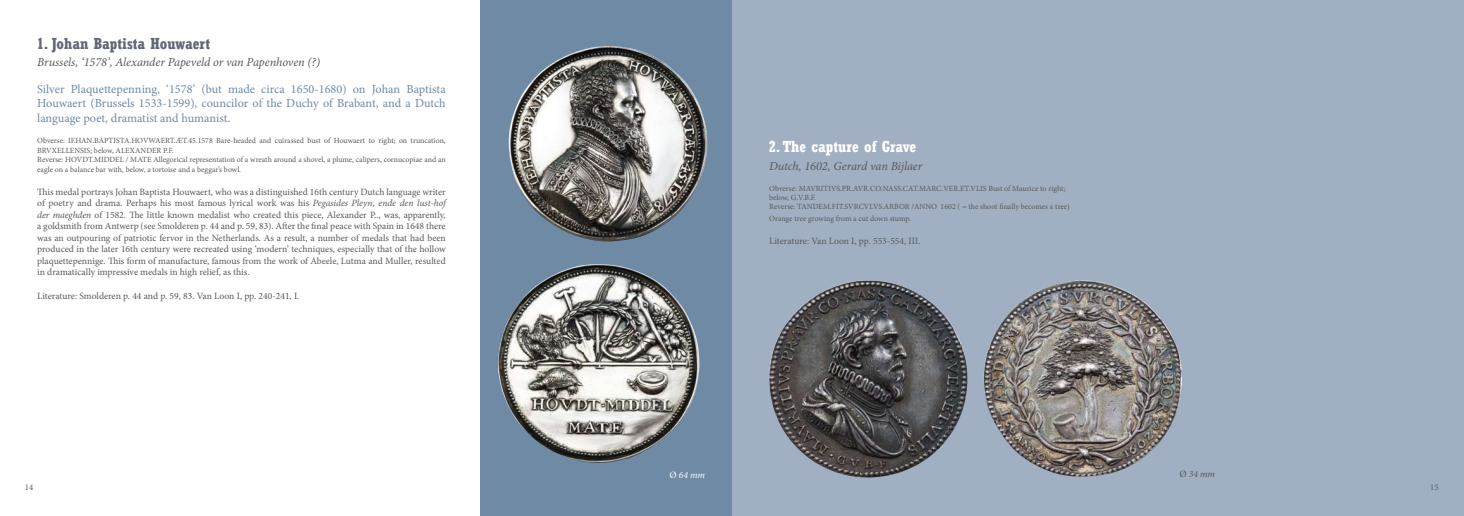
<style>
.page{position:relative;width:1464px;height:516px;background:#fff}
.page>*{position:absolute;margin:0;border:0;box-sizing:border-box;transform-origin:0 0}
.t1{font:700 condensed 15.75px "Rockwell";color:#616876}
.t2{font:700 condensed 15.75px "Rockwell";color:#fff}
.t3{font:12.25px/14.7px "Minion Pro";letter-spacing:-.005em;color:#6e8aa5;text-align:justify}
.t4{font:italic 12.25px "Minion Pro";letter-spacing:-.005em;color:#58595b}
.t5{font:9.62px/11.5px "Minion Pro";color:#58595b;text-align:justify}
.t6{font:italic 9.62px "Minion Pro";color:#58595b}
.t7{font:italic 9.62px "Minion Pro";color:#fff}
.t8{font:8.75px "Minion Pro";color:#58595b}
.t9{font:7.88px/9.5px "Minion Pro";color:#58595b}
.s1{font-style:italic}
.s2{font-style:normal}
</style>
<div class="page">
<div style="left:732px;top:0;width:731px;height:516px;background:#a1afc2"></div>
<div style="left:480px;top:0;width:252px;height:516px;background:#6e8aa5"></div>
<img style="left:508px;top:46px;width:199px;height:196px">
<img style="left:498px;top:264px;width:201px;height:199px">
<img style="left:769px;top:280px;width:198px;height:198px">
<img style="left:983px;top:280px;width:199px;height:197px">
<h1 class="t1" style="left:37px;top:34px;width:174px">1. Johan Baptista Houwaert</h1>
<p class="t4" style="left:37px;top:54px;width:284px">Brussels, ‘1578’, Alexander Papeveld or van Papenhoven (?)</p>
<p class="t3" style="left:37px;top:82px;width:410px">Silver Plaquettepenning, ‘1578’ (but made circa 1650-1680) on Johan Baptista Houwaert (Brussels 1533-1599), councilor of the Duchy of Brabant, and a Dutch language poet, dramatist and humanist.</p>
<p class="t9" style="left:37px;top:136px;width:410px">Obverse: IEHAN.BAPTISTA.HOVWAERT.ÆT.45.1578 Bare-headed and cuirassed bust of Houwaert to right; on truncation, BRVXELLENSIS; below, ALEXANDER P.F.<br>Reverse: HOVDT.MIDDEL / MATE Allegorical representation of a wreath around a shovel, a plume, calipers, cornucopiae and an eagle on a balance bar with, below, a tortoise and a beggar’s bowl.</p>
<p class="t5" style="left:37px;top:186px;width:410px">This medal portrays Johan Baptista Houwaert, who was a distinguished 16th century Dutch language writer of poetry and drama. Perhaps his most famous lyrical work was his <span class="s1">Pegasides Pleyn, ende den lust-hof der maeghden</span> of 1582. The little known medalist who created this piece, Alexander P.., was, apparently, a goldsmith from Antwerp (see Smolderen p. 44 and p. 59, 83). After the final peace with Spain in 1648 there was an outpouring of patriotic fervor in the Netherlands. As a result, a number of medals that had been produced in the later 16th century were recreated using ‘modern’ techniques, especially that of the hollow plaquettepennige. This form of manufacture, famous from the work of Abeele, Lutma and Muller, resulted in dramatically impressive medals in high relief, as this.</p>
<p class="t5" style="left:37px;top:290px;width:264px">Literature: Smolderen p. 44 and p. 59, 83. Van Loon I, pp. 240-241, I.</p>
<h1 class="t2" style="left:769px;top:137px;width:148px">2. The capture of Grave</h1>
<p class="t4" style="left:769px;top:157px;width:155px">Dutch, 1602, Gerard van Bijlaer</p>
<p class="t9" style="left:769px;top:183px;width:302px">Obverse: MAVRITIVS.PR.AVR.CO.NASS.CAT.MARC.VER.ET.VLIS Bust of Maurice to right; below, G.V.B.F.<br>Reverse: TANDEM.FIT.SVRCVLVS.ARBOR /ANNO 1602 ( = the shoot finally becomes a tree)</p>
<p class="t9" style="left:769px;top:214px;width:143px">Orange tree growing from a cut down stump.</p>
<p class="t5" style="left:769px;top:235px;width:153px">Literature: Van Loon I, pp. 553-554, III.</p>
<p class="t7" style="left:669px;top:469px;width:37px"><span class="s2">Ø</span> 64 mm</p>
<p class="t6" style="left:1179px;top:467px;width:37px"><span class="s2">Ø</span> 34 mm</p>
<p class="t8" style="left:25px;top:481px;width:10px">14</p>
<p class="t8" style="left:1430px;top:481px;width:10px">15</p>
</div>
